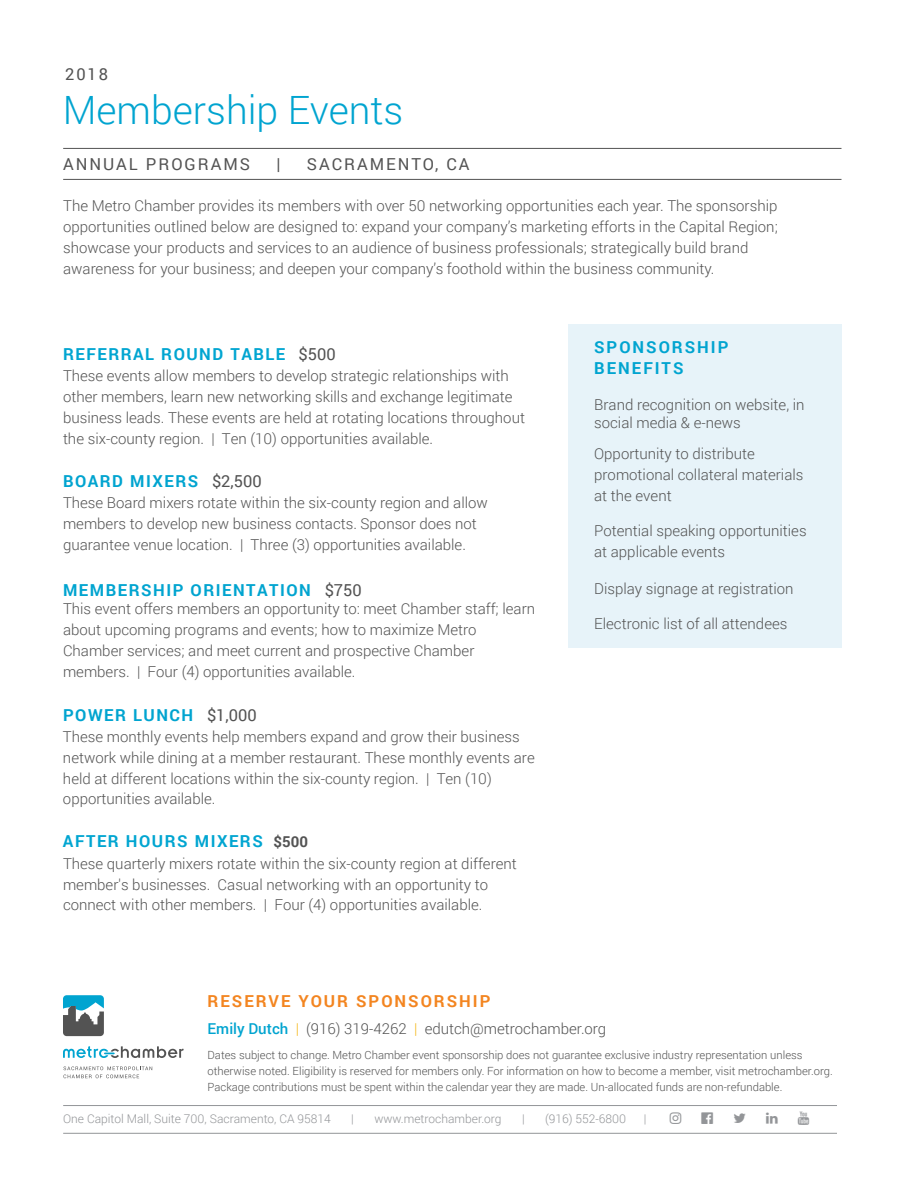
<style>
.page{position:relative;width:918px;height:1188px;background:#fff}
.page>*{position:absolute;margin:0;border:0;box-sizing:border-box;transform-origin:0 0}
.Body{font:300 39px "Roboto";color:#00a4d0}
.Body-2{font:700 16.5px "Roboto";letter-spacing:.09em;color:#00a4d0}
.Body-3{font:700 16.5px "Roboto";letter-spacing:.09em;color:#00a5d1}
.Subhead_with_rules{font:16.5px "Roboto";letter-spacing:.12em;color:#535353}
.SUBHEAD{font:700 16.5px "Roboto";letter-spacing:.12em;color:#f38520}
.Body-4{font:700 16.5px/21px "Roboto";letter-spacing:.12em;color:#00a4d0}
.Body-5{font:16.5px "Roboto";color:#535353}
.Body-6{font:300 15px/21px "Roboto";color:#535353}
.t1{font:300 12px "Roboto";color:#939598}
.Body-7{font:300 11.25px/16.2px "Roboto";color:#535353}
.s1{font-weight:400;color:#535353}
.s2{font-size:15px;color:#535353}
.s3{font-weight:500;color:#00a4d0}
.s4{color:#f4b71a}
</style>
<div class="page">
<hr style="left:63px;top:148px;width:779px;height:1px;background:#535353">
<hr style="left:63px;top:179px;width:779px;height:1px;background:#535353">
<svg style="left:63px;top:1046px;width:121px;height:12px"></svg>
<svg style="left:63px;top:995px;width:41px;height:41px"></svg>
<svg style="left:63px;top:1066px;width:89px;height:12px"></svg>
<hr style="left:63px;top:1105px;width:774px;height:1px;background:#939598">
<hr style="left:63px;top:1133px;width:774px;height:1px;background:#939598">
<div style="left:568px;top:324px;width:274px;height:324px;background:#e7f3f9"></div>
<p class="Body-5" style="left:65px;top:63px;width:45px">2018</p>
<p class="Body" style="left:63px;top:83px;width:342px">Membership Events</p>
<p class="Subhead_with_rules" style="left:63px;top:153px;width:189px">ANNUAL PROGRAMS</p>
<p class="Subhead_with_rules" style="left:277px;top:153px;width:6px">|</p>
<p class="Subhead_with_rules" style="left:307px;top:153px;width:164px">SACRAMENTO, CA</p>
<p class="Body-6" style="left:63px;top:194px;width:716px">The Metro Chamber provides its members with over 50 networking opportunities each year. The sponsorship opportunities outlined below are designed to: expand your company’s marketing efforts in the Capital Region; showcase your products and services to an audience of business professionals; strategically build brand awareness for your business; and deepen your company’s foothold within the business community.</p>
<p class="Body-3" style="left:63px;top:342px;width:274px">REFERRAL ROUND TABLE <span class="s1">$500</span></p>
<p class="Body-6" style="left:63px;top:365px;width:464px">These events allow members to develop strategic relationships with other members, learn new networking skills and exchange legitimate business leads. These events are held at rotating locations throughout the six-county region. | Ten (10) opportunities available.</p>
<p class="Body-2" style="left:63px;top:470px;width:200px">BOARD MIXERS <span class="s1">$2,500</span></p>
<p class="Body-6" style="left:63px;top:492px;width:426px">These Board mixers rotate within the six-county region and allow members to develop new business contacts. Sponsor does not guarantee venue location. | Three (3) opportunities available.</p>
<p class="Body-2" style="left:63px;top:579px;width:300px">MEMBERSHIP ORIENTATION <span class="s1">$750</span></p>
<p class="Body-6" style="left:63px;top:598px;width:474px">This event offers members an opportunity to: meet Chamber staff; learn about upcoming programs and events; how to maximize Metro Chamber services; and meet current and prospective Chamber members. | Four (4) opportunities available.</p>
<p class="Body-2" style="left:63px;top:703px;width:195px">POWER LUNCH <span class="s1">$1,000</span></p>
<p class="Body-6" style="left:63px;top:726px;width:473px">These monthly events help members expand and grow their business network while dining at a member restaurant. These monthly events are held at different locations within the six-county region. | Ten (10) opportunities available.</p>
<p class="Body-3" style="left:63px;top:830px;width:247px">AFTER HOURS MIXERS <span class="s2">$500</span></p>
<p class="Body-6" style="left:63px;top:853px;width:455px">These quarterly mixers rotate within the six-county region at different member's businesses. Casual networking with an opportunity to connect with other members. | Four (4) opportunities available.</p>
<p class="Body-4" style="left:594px;top:336px;width:136px">SPONSORSHIP<br>BENEFITS</p>
<p class="Body-6" style="left:594px;top:395px;width:212px;line-height:18px">Brand recognition on website, in social media &amp; e-news</p>
<p class="Body-6" style="left:594px;top:443px;width:211px">Opportunity to distribute promotional collateral materials at the event</p>
<p class="Body-6" style="left:594px;top:520px;width:214px">Potential speaking opportunities at applicable events</p>
<p class="Body-6" style="left:594px;top:578px;width:201px">Display signage at registration</p>
<p class="Body-6" style="left:594px;top:613px;width:195px">Electronic list of all attendees</p>
<p class="SUBHEAD" style="left:208px;top:989px;width:284px">RESERVE YOUR SPONSORSHIP</p>
<p class="Body-6" style="left:208px;top:1017px;width:400px"><span class="s3">Emily Dutch</span> <span class="s4">|</span> (916) 319-4262 <span class="s4">|</span> edutch@metrochamber.org</p>
<p class="Body-7" style="left:208px;top:1046px;width:627px">Dates subject to change. Metro Chamber event sponsorship does not guarantee exclusive industry representation unless otherwise noted. Eligibility is reserved for members only. For information on how to become a member, visit metrochamber.org.<br>Package contributions must be spent within the calendar year they are made. Un-allocated funds are non-refundable.</p>
<p class="t1" style="left:63px;top:1111px;width:269px">One Capitol Mall, Suite 700, Sacramento, CA 95814</p>
<p class="t1" style="left:351px;top:1111px;width:4px">|</p>
<p class="t1" style="left:374px;top:1111px;width:129px">www.metrochamber.org</p>
<p class="t1" style="left:522px;top:1111px;width:4px">|</p>
<p class="t1" style="left:545px;top:1111px;width:83px">(916) 552-6800</p>
<p class="t1" style="left:644px;top:1111px;width:4px">|</p>
</div>
